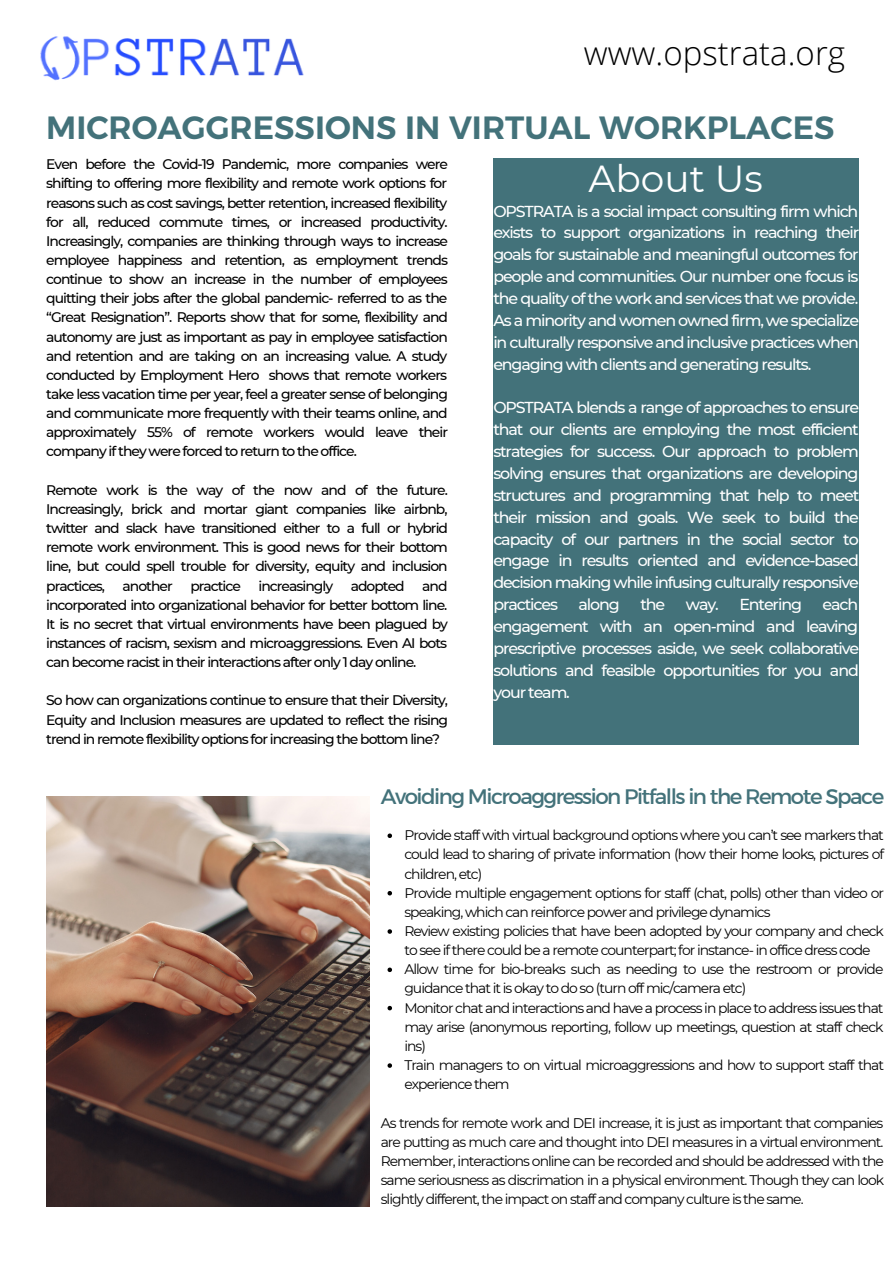
<style>
.page{position:relative;width:894px;height:1264px;background:#fff}
.page>*{position:absolute;margin:0;border:0;box-sizing:border-box;transform-origin:0 0}
.t1{font:37.5px "Montserrat";color:#fff}
.t2{font:300 33px "Open Sans";color:#000}
.t3{font:700 31.95px "Kief Montaser Semi";color:#43727a}
.t4{font:21.3px "Kief Montaser Regular";letter-spacing:-.07em;color:#43727a}
.t5{font:500 15.9px/21.9px "Montserrat";letter-spacing:-.07em;color:#fff;text-align:justify}
.t6{font:500 13.95px/19.2px "Montserrat";letter-spacing:-.07em;color:#000;text-align:justify}
.t7{font:13.95px/19.2px "Montserrat";letter-spacing:-.07em;color:#000}
</style>
<div class="page">
<div style="left:493px;top:158px;width:365px;height:587px;background:#43727a"></div>
<svg style="left:387px;top:833px;width:5px;height:5px"></svg>
<svg style="left:387px;top:891px;width:5px;height:4px"></svg>
<svg style="left:387px;top:929px;width:5px;height:4px"></svg>
<svg style="left:387px;top:967px;width:5px;height:5px"></svg>
<svg style="left:387px;top:1005px;width:5px;height:5px"></svg>
<svg style="left:387px;top:1063px;width:5px;height:4px"></svg>
<img style="left:46px;top:796px;width:323px;height:410px">
<img style="left:40px;top:36px;width:264px;height:45px">
<h2 class="t2" style="left:583px;top:30px;width:263px">www.opstrata.org</h2>
<h3 class="t3" style="left:46px;top:108px;width:789px">MICROAGGRESSIONS IN VIRTUAL WORKPLACES</h3>
<p class="t6" style="left:46px;top:155px;width:403px">Even before the Covid-19 Pandemic, more companies were shifting to offering more flexibility and remote work options for reasons such as cost savings, better retention, increased flexibility for all, reduced commute times, or increased productivity.<br>Increasingly, companies are thinking through ways to increase employee happiness and retention, as employment trends continue to show an increase in the number of employees quitting their jobs after the global pandemic- referred to as the “Great Resignation”. Reports show that for some, flexibility and autonomy are just as important as pay in employee satisfaction and retention and are taking on an increasing value. A study conducted by Employment Hero shows that remote workers take less vacation time per year, feel a greater sense of belonging and communicate more frequently with their teams online, and approximately 55% of remote workers would leave their company if they were forced to return to the office.</p>
<p class="t6" style="left:46px;top:480px;width:403px">Remote work is the way of the now and of the future.<br>Increasingly, brick and mortar giant companies like airbnb, twitter and slack have transitioned either to a full or hybrid remote work environment. This is good news for their bottom line, but could spell trouble for diversity, equity and inclusion practices,</p>
<h1 class="t1" style="left:588px;top:155px;width:176px">About Us</h1>
<p class="t5" style="left:493px;top:200px;width:367px">OPSTRATA is a social impact consulting firm which exists to support organizations in reaching their goals for sustainable and meaningful outcomes for people and communities. Our number one focus is the quality of the work and services that we provide.<br>As a minority and women owned firm, we specialize in culturally responsive and inclusive practices when engaging with clients and generating results.</p>
<p class="t5" style="left:493px;top:396px;width:367px">OPSTRATA blends a range of approaches to ensure that our clients are employing the most efficient strategies for success. Our approach to problem solving ensures that organizations are developing structures and programming that help to meet their mission and goals. We seek to build the capacity of our partners in the social sector to engage in results oriented and evidence-based decision making while infusing culturally responsive practices</p>
<p class="t6" style="left:123px;top:576px;width:52px">another</p>
<p class="t6" style="left:190px;top:576px;width:52px">practice</p>
<p class="t6" style="left:258px;top:576px;width:76px">increasingly</p>
<p class="t6" style="left:350px;top:576px;width:55px">adopted</p>
<p class="t6" style="left:46px;top:576px;width:403px;text-indent:376px">and incorporated into organizational behavior for better bottom line.<br>It is no secret that virtual environments have been plagued by instances of racism, sexism and microaggressions. Even AI bots can become racist in their interactions after only 1 day online.</p>
<p class="t6" style="left:46px;top:690px;width:403px">So how can organizations continue to ensure that their Diversity, Equity and Inclusion measures are updated to reflect the rising trend in remote flexibility options for increasing the bottom line?</p>
<p class="t5" style="left:578px;top:593px;width:43px">along</p>
<p class="t5" style="left:640px;top:593px;width:26px">the</p>
<p class="t5" style="left:685px;top:593px;width:34px">way.</p>
<p class="t5" style="left:739px;top:593px;width:64px">Entering</p>
<p class="t5" style="left:493px;top:593px;width:367px;text-indent:329px">each engagement with an open-mind and leaving prescriptive processes aside, we seek collaborative solutions and feasible opportunities for you and your team.</p>
<h3 class="t4" style="left:380px;top:783px;width:505px">Avoiding Microaggression Pitfalls in the Remote Space</h3>
<p class="t7" style="left:404px;top:825px;width:481px">Provide staff with virtual background options where you can’t see markers that could lead to sharing of private information (how their home looks, pictures of children, etc)<br>Provide multiple engagement options for staff (chat, polls) other than video or speaking, which can reinforce power and privilege dynamics<br>Review existing policies that have been adopted by your company and check to see if there could be a remote counterpart; for instance- in office dress code Allow time for bio-breaks such as needing to use the restroom or provide guidance that it is okay to do so (turn off mic/camera etc)<br>Monitor chat and interactions and have a process in place to address issues that may arise (anonymous reporting, follow up meetings, question at staff check ins)<br>Train managers to on virtual microaggressions and how to support staff that experience them</p>
<p class="t7" style="left:380px;top:1112px;width:504px;text-align:justify">As trends for remote work and DEI increase, it is just as important that companies are putting as much care and thought into DEI measures in a virtual environment.<br>Remember, interactions online can be recorded and should be addressed with the same seriousness as discrimation in a physical environment. Though they can look slightly different, the impact on staff and company culture is the same.</p>
</div>
